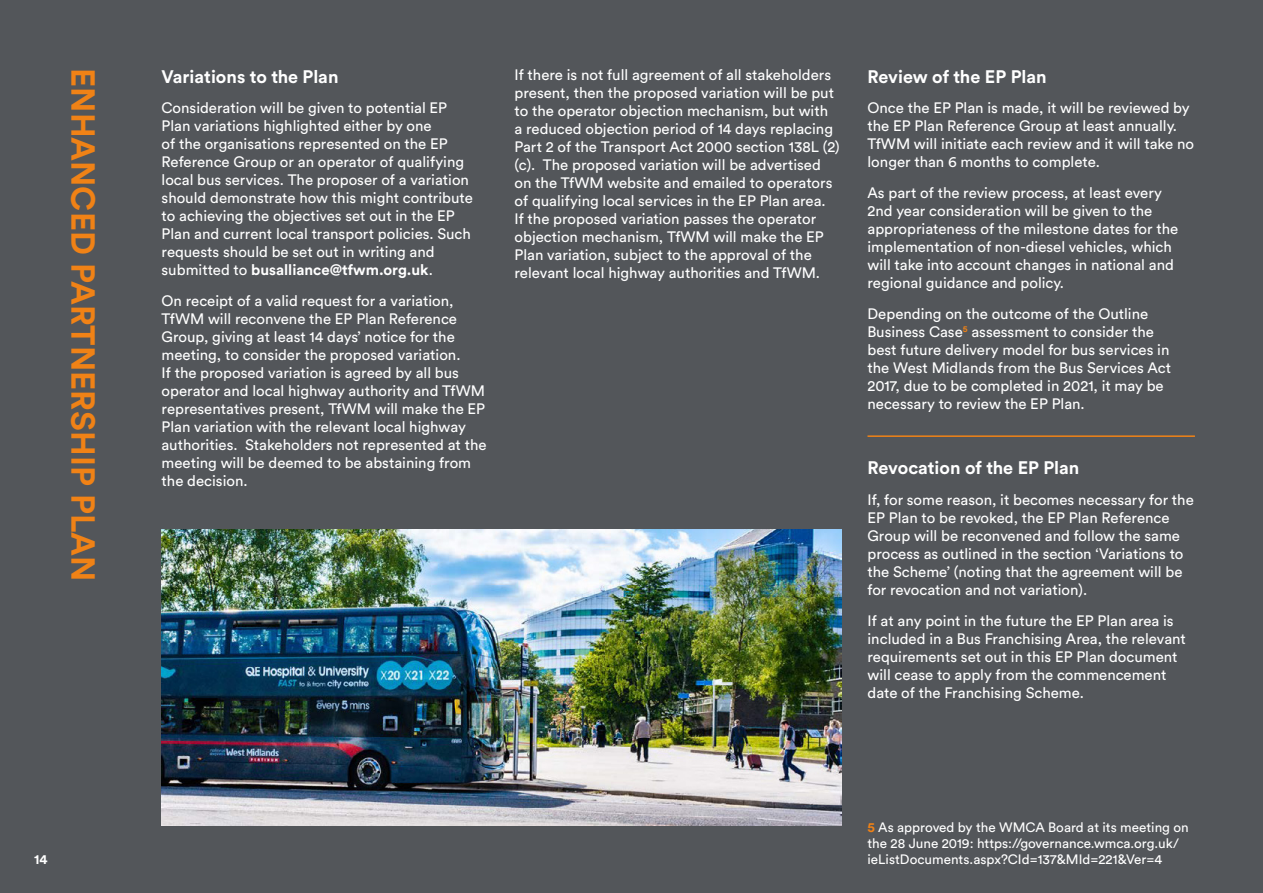
<style>
.page{position:relative;width:1263px;height:893px;background:#53565a}
.page>*{position:absolute;margin:0;border:0;box-sizing:border-box;transform-origin:0 0}
.t1{font:700 33px "Circular Std";color:#f08216}
.t2{font:700 18px "Circular Std";color:#fff}
.t3{font:15px/18px "Circular Std";color:#fff}
.t4{font:13.5px/16.2px "Circular Std";color:#fff}
.t5{font:700 13.5px "Circular Std";color:#fff}
.s1{font-weight:700}
.s2{font-weight:700;color:#f08216}
</style>
<div class="page">
<hr style="left:867px;top:435px;width:328px;height:2px;background:#f08216">
<img style="left:162px;top:529px;width:680px;height:296px">
<p class="t1" style="left:104px;top:68px;width:515px;rotate:90deg">ENHANCED PARTNERSHIP PLAN</p>
<p class="t2" style="left:162px;top:65px;width:178px">Variations to the Plan</p>
<p class="t3" style="left:162px;top:99px;width:313px">Consideration will be given to potential EP Plan variations highlighted either by one<br>of the organisations represented on the EP Reference Group or an operator of qualifying local bus services. The proposer of a variation should demonstrate how this might contribute to achieving the objectives set out in the EP Plan and current local transport policies. Such requests should be set out in writing and submitted to <span class="s1">busalliance@tfwm.org.uk</span>.</p>
<p class="t3" style="left:162px;top:292px;width:326px">On receipt of a valid request for a variation, TfWM will reconvene the EP Plan Reference Group, giving at least 14 days’ notice for the meeting, to consider the proposed variation.<br>If the proposed variation is agreed by all bus operator and local highway authority and TfWM representatives present, TfWM will make the EP Plan variation with the relevant local highway authorities. Stakeholders not represented at the meeting will be deemed to be abstaining from the decision.</p>
<p class="t3" style="left:514px;top:66px;width:327px">If there is not full agreement of all stakeholders present, then the proposed variation will be put to the operator objection mechanism, but with<br>a reduced objection period of 14 days replacing Part 2 of the Transport Act 2000 section 138L (2) (c). The proposed variation will be advertised on the TfWM website and emailed to operators of qualifying local services in the EP Plan area.<br>If the proposed variation passes the operator objection mechanism, TfWM will make the EP Plan variation, subject to the approval of the relevant local highway authorities and TfWM.</p>
<p class="t2" style="left:867px;top:65px;width:181px">Review of the EP Plan</p>
<p class="t3" style="left:867px;top:99px;width:328px">Once the EP Plan is made, it will be reviewed by the EP Plan Reference Group at least annually.<br>TfWM will initiate each review and it will take no longer than 6 months to complete.</p>
<p class="t3" style="left:867px;top:184px;width:312px">As part of the review process, at least every 2nd year consideration will be given to the appropriateness of the milestone dates for the implementation of non-diesel vehicles, which will take into account changes in national and regional guidance and policy.</p>
<p class="t3" style="left:867px;top:304px;width:305px">Depending on the outcome of the Outline Business Case<sup>5</sup> assessment to consider the best future delivery model for bus services in the West Midlands from the Bus Services Act 2017, due to be completed in 2021, it may be necessary to review the EP Plan.</p>
<p class="t2" style="left:867px;top:456px;width:213px">Revocation of the EP Plan</p>
<p class="t3" style="left:867px;top:490px;width:328px">If, for some reason, it becomes necessary for the EP Plan to be revoked, the EP Plan Reference Group will be reconvened and follow the same process as outlined in the section ‘Variations to the Scheme’ (noting that the agreement will be for revocation and not variation).</p>
<p class="t3" style="left:867px;top:611px;width:320px">If at any point in the future the EP Plan area is included in a Bus Franchising Area, the relevant requirements set out in this EP Plan document will cease to apply from the commencement date of the Franchising Scheme.</p>
<p class="t5" style="left:34px;top:851px;width:15px">14</p>
<p class="t4" style="left:867px;top:819px;width:323px"><span class="s2">5</span> As approved by the WMCA Board at its meeting on the 28 June 2019: https://governance.wmca.org.uk/ ieListDocuments.aspx?CId=137&amp;MId=221&amp;Ver=4</p>
</div>
